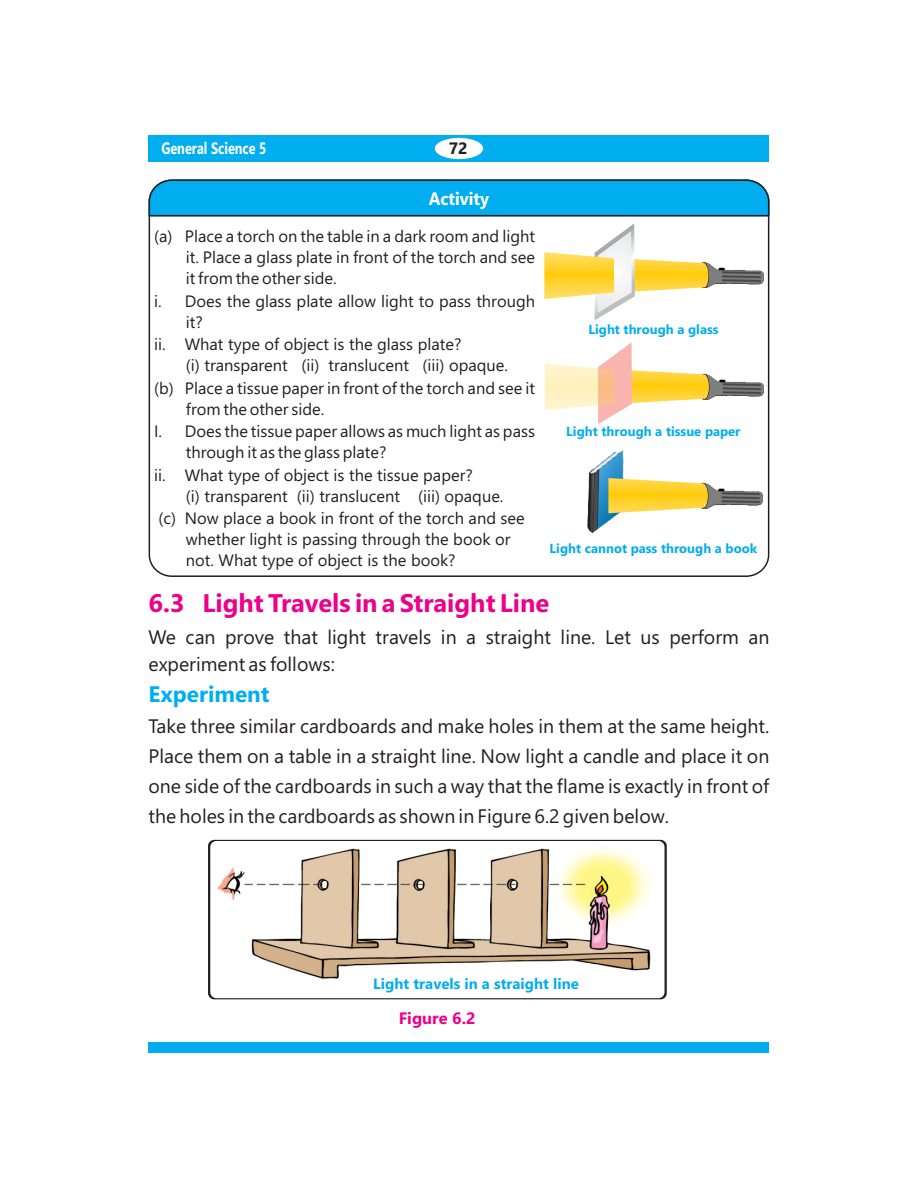
<style>
.page{position:relative;width:918px;height:1188px;background:#fff}
.page>*{position:absolute;margin:0;border:0;box-sizing:border-box;transform-origin:0 0}
.t1{font:700 25.5px "Segoe UI";color:#ec008c}
.t2{font:700 22.5px "Segoe UI";color:#00aeef}
.t3{font:19.5px/30px "Segoe UI";color:#231f20}
.t4{font:700 18px "Segoe UI";color:#fff;scale:.93 1}
.t5{font:16.5px/21px "Segoe UI";color:#231f20}
.t6{font:700 16.5px "Segoe UI";color:#fff;scale:.77 1}
.t7{font:700 16.5px "Segoe UI";color:#ec008c}
.t8{font:700 16.5px "Segoe UI";color:#231f20}
.t9{font:700 15px "Segoe UI";color:#00aeef}
.t10{font:700 13.2px "Segoe UI";color:#00aeef}
</style>
<div class="page">
<div style="left:148px;top:135px;width:622px;height:27px;background:#00aeef"></div>
<div style="left:435px;top:138px;width:48px;height:21px;background:#fff;border-radius:50%"></div>
<div style="left:148px;top:1042px;width:622px;height:11px;background:#00aeef"></div>
<svg style="left:149px;top:216px;width:620px;height:361px"></svg>
<img style="left:711px;top:263px;width:52px;height:25px">
<svg style="left:544px;top:223px;width:167px;height:97px"></svg>
<img style="left:711px;top:374px;width:53px;height:25px">
<svg style="left:545px;top:342px;width:166px;height:82px"></svg>
<img style="left:710px;top:483px;width:53px;height:25px">
<img style="left:566px;top:449px;width:69px;height:88px">
<svg style="left:608px;top:478px;width:102px;height:35px;background:#fad54f"></svg>
<svg style="left:149px;top:179px;width:620px;height:37px;background:#05a3df"></svg>
<div style="left:208px;top:840px;width:459px;height:159px;background:#231f20;border-radius:6px"></div>
<div style="left:210px;top:841px;width:455px;height:157px;background:#fff;border-radius:6px"></div>
<img style="left:217px;top:848px;width:434px;height:131px">
<p class="t6" style="left:161px;top:142px;width:138px">General Science 5</p>
<p class="t8" style="left:449px;top:142px;width:20px">72</p>
<p class="t4" style="left:429px;top:192px;width:66px">Activity</p>
<p class="t5" style="left:186px;top:228px;width:351px;text-align:justify;text-indent:-32px">(a) Place a torch on the table in a dark room and light it. Place a glass plate in front of the torch and see it from the other side.</p>
<p class="t5" style="left:186px;top:292px;width:351px;text-indent:-32px">i. Does the glass plate allow light to pass through it?</p>
<p class="t5" style="left:186px;top:336px;width:324px;text-indent:-32px">ii. What type of object is the glass plate?<br>(i) transparent (ii) translucent (iii) opaque.</p>
<p class="t5" style="left:186px;top:379px;width:351px;text-indent:-32px">(b) Place a tissue paper in front of the torch and see it from the other side.</p>
<p class="t5" style="left:186px;top:423px;width:351px;text-indent:-32px">I. Does the tissue paper allows as much light as pass through it as the glass plate?</p>
<p class="t5" style="left:186px;top:466px;width:319px;text-indent:-32px">ii. What type of object is the tissue paper?<br>(i) transparent (ii) translucent (iii) opaque.</p>
<p class="t5" style="left:186px;top:510px;width:340px;text-indent:-27px">(c) Now place a book in front of the torch and see whether light is passing through the book or not. What type of object is the book?</p>
<p class="t10" style="left:588px;top:324px;width:132px">Light through a glass</p>
<p class="t10" style="left:566px;top:426px;width:176px">Light through a tissue paper</p>
<p class="t10" style="left:550px;top:544px;width:209px">Light cannot pass through a book</p>
<h1 class="t1" style="left:149px;top:594px;width:402px">6.3 Light Travels in a Straight Line</h1>
<p class="t3" style="left:148px;top:625px;width:622px;line-height:27px">We can prove that light travels in a straight line. Let us perform an experiment as follows:</p>
<h2 class="t2" style="left:148px;top:686px;width:123px">Experiment</h2>
<p class="t3" style="left:148px;top:713px;width:622px;text-align:justify">Take three similar cardboards and make holes in them at the same height.<br>Place them on a table in a straight line. Now light a candle and place it on one side of the cardboards in such a way that the flame is exactly in front of the holes in the cardboards as shown in Figure 6.2 given below.</p>
<p class="t9" style="left:373px;top:978px;width:207px">Light travels in a straight line</p>
<p class="t7" style="left:399px;top:1012px;width:78px">Figure 6.2</p>
</div>
